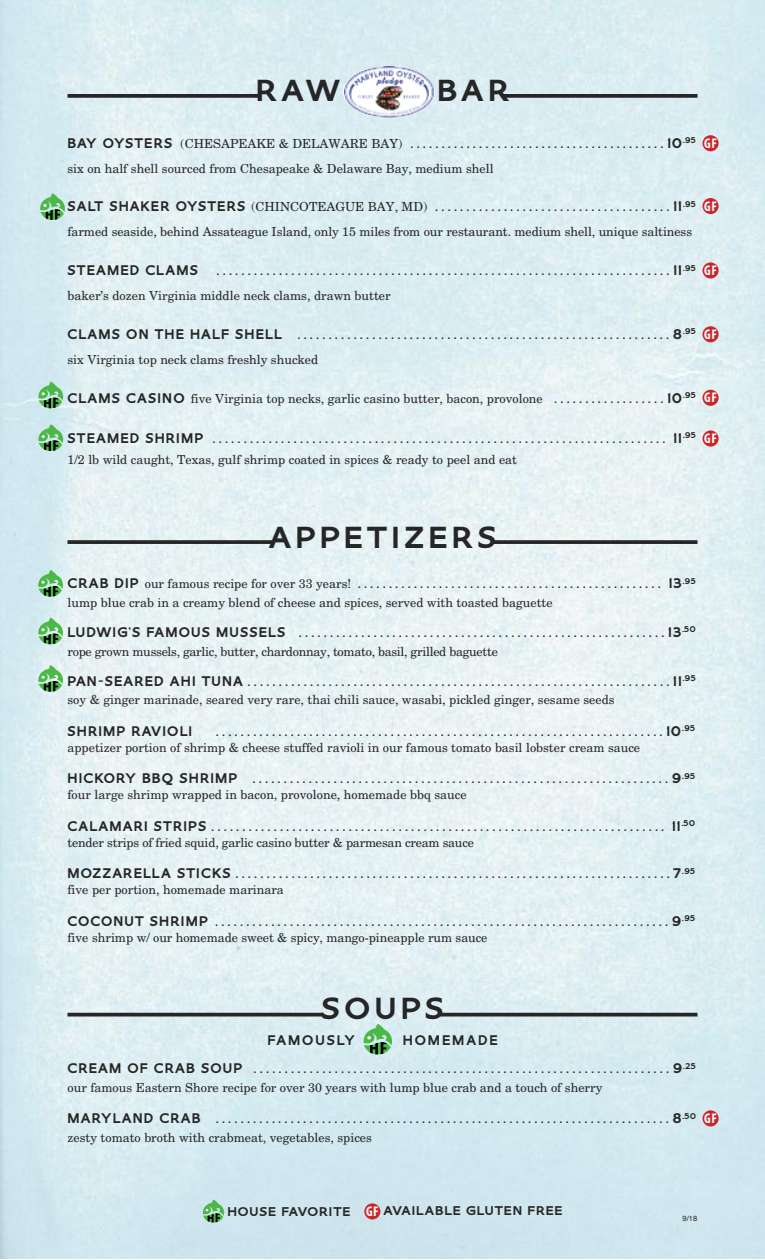
<style>
.page{position:relative;width:765px;height:1260px;background:#fff}
.page>*{position:absolute;margin:0;border:0;box-sizing:border-box;transform-origin:0 0}
.t1{font:30px "LHF Chesham Sans BOLD";letter-spacing:.14em;color:#272627;scale:1.05 1}
.t2{font:700 condensed 14px "Myriad Pro";letter-spacing:.045em;color:#fff}
.t3{font:13.75px "LHF Chesham Sans BOLD";letter-spacing:.085em;color:#272627}
.t4{font:13.75px "LHF Chesham Sans BOLD";letter-spacing:.14em;color:#272627}
.t5{font:12.5px "New Century Schlbk";color:#272627}
.t6{font:12.5px "New Century Schlbk";letter-spacing:-.02em;color:#272627}
.t7{font:12.5px "LHF Chesham Sans BOLD";letter-spacing:.07em;color:#272627;scale:1.05 1}
.t8{font:10px "LHF Colonial Roman";color:#272627}
.t9{font:7.5px "Helvetica";color:#272627}
.s1{font-family:"LHF Chesham Sans BOLD";font-size:13.75px}
.s2{font-family:"New Century Schlbk";font-size:12.5px}
.s3{font-family:"LHF Colonial Roman";font-size:10px}
.s4{font-family:"Myriad Pro";font-weight:700;font-stretch:condensed;font-size:14px;color:#fff}
</style>
<div class="page">
<img style="left:0;top:0;width:765px;height:1259px">
<div style="left:702px;top:135px;width:17px;height:16px;background:#cc262b;border-radius:50%"></div>
<svg style="left:502px;top:94px;width:196px;height:4px"></svg>
<svg style="left:68px;top:94px;width:192px;height:4px"></svg>
<div style="left:702px;top:198px;width:17px;height:16px;background:#cc262b;border-radius:50%"></div>
<div style="left:702px;top:262px;width:17px;height:17px;background:#cc262b;border-radius:50%"></div>
<div style="left:702px;top:326px;width:17px;height:16px;background:#cc262b;border-radius:50%"></div>
<div style="left:702px;top:390px;width:17px;height:16px;background:#cc262b;border-radius:50%"></div>
<svg style="left:492px;top:540px;width:206px;height:4px"></svg>
<svg style="left:68px;top:540px;width:205px;height:4px"></svg>
<svg style="left:440px;top:1013px;width:258px;height:4px"></svg>
<svg style="left:68px;top:1013px;width:256px;height:4px"></svg>
<div style="left:702px;top:1110px;width:17px;height:16px;background:#cc262b;border-radius:50%"></div>
<svg style="left:38px;top:570px;width:26px;height:27px"></svg>
<svg style="left:38px;top:618px;width:26px;height:26px"></svg>
<svg style="left:38px;top:665px;width:26px;height:27px"></svg>
<svg style="left:363px;top:1024px;width:30px;height:31px"></svg>
<svg style="left:203px;top:1200px;width:22px;height:23px"></svg>
<div style="left:364px;top:1203px;width:16px;height:17px;background:#cc262b;border-radius:50%"></div>
<div style="left:702px;top:430px;width:17px;height:17px;background:#cc262b;border-radius:50%"></div>
<svg style="left:38px;top:424px;width:26px;height:27px"></svg>
<svg style="left:38px;top:382px;width:26px;height:27px"></svg>
<svg style="left:40px;top:193px;width:26px;height:27px"></svg>
<img style="left:344px;top:66px;width:91px;height:51px">
<h1 class="t1" style="left:256px;top:80px;width:82px">RAW</h1>
<h1 class="t1" style="left:437px;top:80px;width:70px">BAR</h1>
<p class="t8" style="left:68px;top:139px;width:630px"><span class="s1">BAY OYSTERS</span> <span class="s2">(CHESAPEAKE &amp; DELAWARE BAY)</span> . . . . . . . . . . . . . . . . . . . . . . . . . . . . . . . . . . . . . . . . . <span class="s1">10</span><sup>.95</sup></p>
<p class="t5" style="left:68px;top:161px;width:428px">six on half shell sourced from Chesapeake &amp; Delaware Bay, medium shell</p>
<p class="t8" style="left:68px;top:203px;width:630px"><span class="s1">SALT SHAKER OYSTERS</span> <span class="s2">(CHINCOTEAGUE BAY, MD)</span> . . . . . . . . . . . . . . . . . . . . . . . . . . . . . . . . . . . . . . <span class="s1">11</span><sup>.95</sup></p>
<p class="t5" style="left:68px;top:225px;width:626px">farmed seaside, behind Assateague Island, only 15 miles from our restaurant. medium shell, unique saltiness</p>
<h3 class="t3" style="left:68px;top:266px;width:132px">STEAMED CLAMS</h3>
<p class="t8" style="left:217px;top:267px;width:480px">. . . . . . . . . . . . . . . . . . . . . . . . . . . . . . . . . . . . . . . . . . . . . . . . . . . . . . . . . . . . . . . . . . . . . . . . . <span class="s1">11</span><sup>.95</sup></p>
<p class="t5" style="left:68px;top:289px;width:325px">baker’s dozen Virginia middle neck clams, drawn butter</p>
<h3 class="t3" style="left:68px;top:329px;width:216px">CLAMS ON THE HALF SHELL</h3>
<p class="t8" style="left:298px;top:331px;width:399px">. . . . . . . . . . . . . . . . . . . . . . . . . . . . . . . . . . . . . . . . . . . . . . . . . . . . . . . . . . . . <span class="s1">8</span><sup>.95</sup></p>
<p class="t5" style="left:68px;top:352px;width:252px">six Virginia top neck clams freshly shucked</p>
<p class="t5" style="left:68px;top:391px;width:630px"><span class="s1">CLAMS CASINO</span> five Virginia top necks, garlic casino butter, bacon, provolone <span class="s3">. . . . . . . . . . . . . . . . . .</span> <span class="s1">10</span><sup>.95</sup></p>
<p class="t8" style="left:68px;top:434px;width:630px"><span class="s1">STEAMED SHRIMP</span> . . . . . . . . . . . . . . . . . . . . . . . . . . . . . . . . . . . . . . . . . . . . . . . . . . . . . . . . . . . . . . . . . . . . . . . . . <span class="s1">11</span><sup>.95</sup></p>
<p class="t5" style="left:68px;top:452px;width:451px">1/2 lb wild caught, Texas, gulf shrimp coated in spices &amp; ready to peel and eat</p>
<h2 class="t2" style="left:704px;top:138px;width:14px">GF</h2>
<h2 class="t2" style="left:704px;top:201px;width:14px">GF</h2>
<h2 class="t2" style="left:704px;top:265px;width:14px">GF</h2>
<h2 class="t2" style="left:704px;top:329px;width:14px">GF</h2>
<h2 class="t2" style="left:704px;top:393px;width:14px">GF</h2>
<h2 class="t2" style="left:704px;top:433px;width:14px">GF</h2>
<h1 class="t1" style="left:269px;top:527px;width:218px">APPETIZERS</h1>
<p class="t8" style="left:68px;top:580px;width:630px"><span class="s1">CRAB DIP</span> <span class="s2">our famous recipe for over 33 years!</span> . . . . . . . . . . . . . . . . . . . . . . . . . . . . . . . . . . . . . . . . . . . . . . . . . <span class="s1">13</span><sup>.95</sup></p>
<p class="t5" style="left:68px;top:595px;width:487px">lump blue crab in a creamy blend of cheese and spices, served with toasted baguette</p>
<h3 class="t3" style="left:68px;top:627px;width:219px">LUDWIG’S FAMOUS MUSSELS</h3>
<p class="t8" style="left:300px;top:629px;width:398px">. . . . . . . . . . . . . . . . . . . . . . . . . . . . . . . . . . . . . . . . . . . . . . . . . . . . . . . . . . . <span class="s1">13</span><sup>.50</sup></p>
<p class="t6" style="left:68px;top:644px;width:432px">rope grown mussels, garlic, butter, chardonnay, tomato, basil, grilled baguette</p>
<p class="t8" style="left:68px;top:677px;width:630px"><span class="s1">PAN-SEARED AHI TUNA</span> . . . . . . . . . . . . . . . . . . . . . . . . . . . . . . . . . . . . . . . . . . . . . . . . . . . . . . . . . . . . . . . . . . . . <span class="s1">11</span><sup>.95</sup></p>
<p class="t5" style="left:68px;top:693px;width:549px">soy &amp; ginger marinade, seared very rare, thai chili sauce, wasabi, pickled ginger, sesame seeds</p>
<h3 class="t3" style="left:68px;top:726px;width:126px">SHRIMP RAVIOLI</h3>
<p class="t8" style="left:217px;top:727px;width:480px">. . . . . . . . . . . . . . . . . . . . . . . . . . . . . . . . . . . . . . . . . . . . . . . . . . . . . . . . . . . . . . . . . . . . . . . . <span class="s1">10</span><sup>.95</sup></p>
<p class="t5" style="left:68px;top:740px;width:574px">appetizer portion of shrimp &amp; cheese stuffed ravioli in our famous tomato basil lobster cream sauce</p>
<h3 class="t3" style="left:68px;top:773px;width:171px">HICKORY BBQ SHRIMP</h3>
<p class="t8" style="left:253px;top:775px;width:443px">. . . . . . . . . . . . . . . . . . . . . . . . . . . . . . . . . . . . . . . . . . . . . . . . . . . . . . . . . . . . . . . . . . . <span class="s1">9</span><sup>.95</sup></p>
<p class="t5" style="left:68px;top:788px;width:401px">four large shrimp wrapped in bacon, provolone, homemade bbq sauce</p>
<p class="t8" style="left:68px;top:822px;width:629px"><span class="s1">CALAMARI STRIPS</span> . . . . . . . . . . . . . . . . . . . . . . . . . . . . . . . . . . . . . . . . . . . . . . . . . . . . . . . . . . . . . . . . . . . . . . . . . <span class="s1">11</span><sup>.50</sup></p>
<p class="t5" style="left:68px;top:835px;width:408px">tender strips of fried squid, garlic casino butter &amp; parmesan cream sauce</p>
<p class="t8" style="left:68px;top:870px;width:629px"><span class="s1">MOZZARELLA STICKS</span> . . . . . . . . . . . . . . . . . . . . . . . . . . . . . . . . . . . . . . . . . . . . . . . . . . . . . . . . . . . . . . . . . . . . . . <span class="s1">7</span><sup>.95</sup></p>
<p class="t5" style="left:68px;top:883px;width:218px">five per portion, homemade marinara</p>
<p class="t8" style="left:68px;top:917px;width:629px"><span class="s1">COCONUT SHRIMP</span> . . . . . . . . . . . . . . . . . . . . . . . . . . . . . . . . . . . . . . . . . . . . . . . . . . . . . . . . . . . . . . . . . . . . . . . . . <span class="s1">9</span><sup>.95</sup></p>
<p class="t5" style="left:68px;top:930px;width:422px">five shrimp w/ our homemade sweet &amp; spicy, mango-pineapple rum sauce</p>
<h1 class="t1" style="left:321px;top:998px;width:118px">SOUPS</h1>
<h3 class="t4" style="left:268px;top:1036px;width:89px">FAMOUSLY</h3>
<h3 class="t4" style="left:403px;top:1036px;width:96px">HOMEMADE</h3>
<p class="t8" style="left:68px;top:1065px;width:630px"><span class="s1">CREAM OF CRAB SOUP</span> . . . . . . . . . . . . . . . . . . . . . . . . . . . . . . . . . . . . . . . . . . . . . . . . . . . . . . . . . . . . . . . . . . . <span class="s1">9</span><sup>.25</sup></p>
<p class="t5" style="left:68px;top:1080px;width:536px">our famous Eastern Shore recipe for over 30 years with lump blue crab and a touch of sherry</p>
<h3 class="t3" style="left:68px;top:1114px;width:134px">MARYLAND CRAB</h3>
<p class="t8" style="left:216px;top:1115px;width:481px">. . . . . . . . . . . . . . . . . . . . . . . . . . . . . . . . . . . . . . . . . . . . . . . . . . . . . . . . . . . . . . . . . . . . . . . . . <span class="s1">8</span><sup>.50</sup></p>
<p class="t5" style="left:68px;top:1130px;width:306px">zesty tomato broth with crabmeat, vegetables, spices</p>
<h2 class="t2" style="left:704px;top:1113px;width:14px">GF</h2>
<p class="t7" style="left:227px;top:1207px;width:321px">HOUSE FAVORITE <span class="s4">GF</span> AVAILABLE GLUTEN FREE</p>
<p class="t9" style="left:683px;top:1214px;width:16px">9/18</p>
</div>
